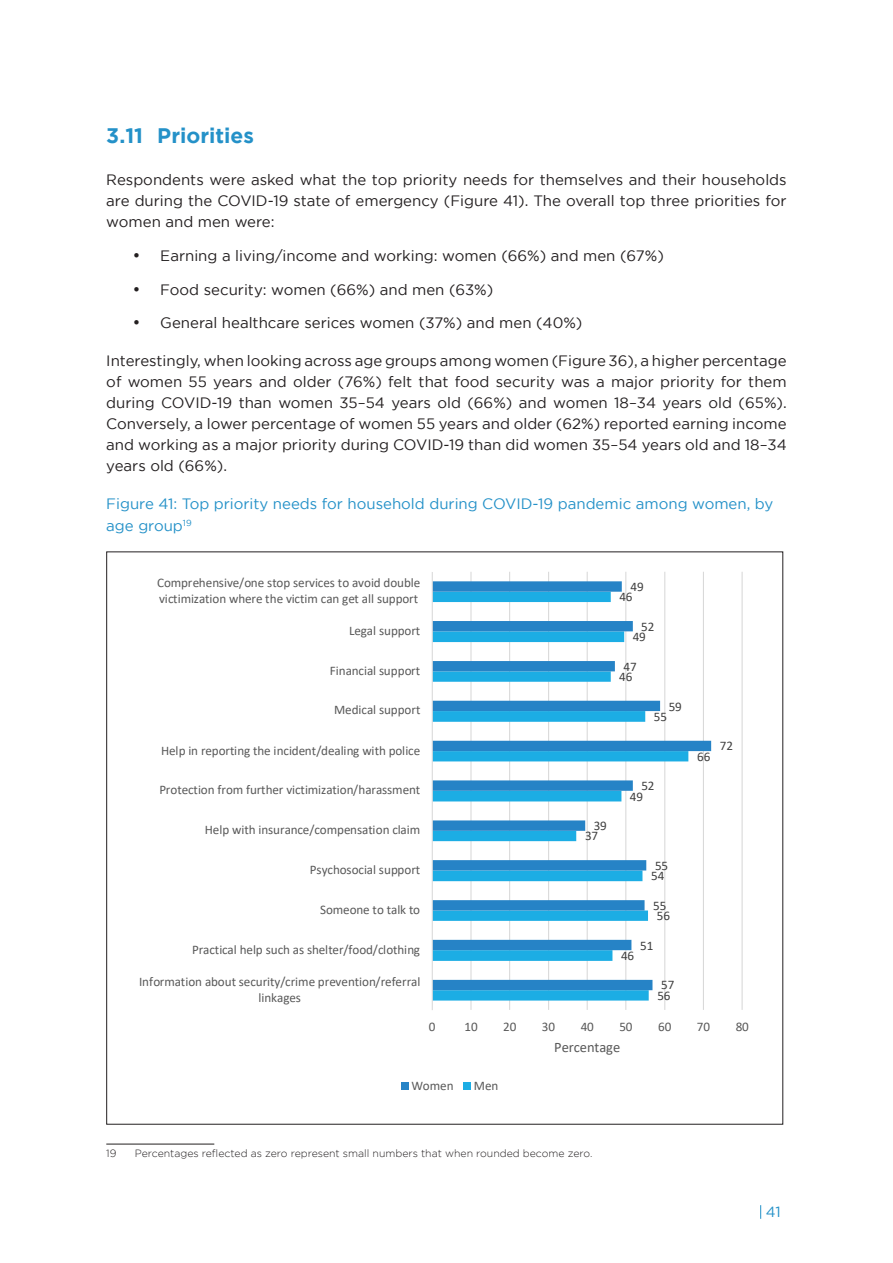
<style>
.page{position:relative;width:893px;height:1263px;background:#fff}
.page>*{position:absolute;margin:0;border:0;box-sizing:border-box;transform-origin:0 0}
.t1{font:700 21px "Gotham";color:#2491c8}
.List_Paragraph{font:15px/21px "Gotham";color:#231f20;text-align:justify}
.Figures{font:15px/21px "Gotham";color:#2491c8}
.t2{font:14.7px "Gotham";color:#2491c8}
.t3{font:14.55px "Calibri";letter-spacing:-.005em;color:#595959}
.t4{font:13.05px/15.9px "Calibri";color:#595959;text-align:center}
.t5{font:13.05px "Calibri";letter-spacing:-.005em;color:#404040}
.Footnotes02{font:300 10.5px "Gotham";color:#231f20}
</style>
<div class="page">
<svg style="left:760px;top:1205px;width:1px;height:14px"></svg>
<hr style="left:470px;top:572px;width:1px;height:438px;background:#d9d9d9">
<hr style="left:509px;top:572px;width:1px;height:438px;background:#d9d9d9">
<hr style="left:548px;top:572px;width:1px;height:438px;background:#d9d9d9">
<hr style="left:587px;top:572px;width:1px;height:438px;background:#d9d9d9">
<hr style="left:625px;top:572px;width:1px;height:438px;background:#d9d9d9">
<hr style="left:664px;top:572px;width:1px;height:438px;background:#d9d9d9">
<hr style="left:703px;top:572px;width:1px;height:438px;background:#d9d9d9">
<hr style="left:742px;top:572px;width:1px;height:438px;background:#d9d9d9">
<svg style="left:433px;top:990px;width:233px;height:10px;fill:#1cade4"></svg>
<svg style="left:433px;top:581px;width:278px;height:409px"></svg>
<hr style="left:432px;top:572px;width:1px;height:438px;background:#d9d9d9">
<div style="left:401px;top:1082px;width:8px;height:8px;background:#2683c6"></div>
<div style="left:464px;top:1082px;width:7px;height:8px;background:#1cade4"></div>
<hr style="left:106px;top:1144px;width:108px;height:1px;background:#231f20">
<h2 class="t1" style="left:106px;top:123px;width:149px">3.11 Priorities</h2>
<p class="List_Paragraph" style="left:106px;top:169px;width:682px">Respondents were asked what the top priority needs for themselves and their households are during the COVID-19 state of emergency (Figure 41). The overall top three priorities for women and men were:</p>
<p class="List_Paragraph" style="left:133px;top:245px;width:532px">• Earning a living/income and working: women (66%) and men (67%)</p>
<p class="List_Paragraph" style="left:133px;top:279px;width:361px">• Food security: women (66%) and men (63%)</p>
<p class="List_Paragraph" style="left:133px;top:312px;width:451px">• General healthcare serices women (37%) and men (40%)</p>
<p class="List_Paragraph" style="left:106px;top:350px;width:682px">Interestingly, when looking across age groups among women (Figure 36), a higher percentage of women 55 years and older (76%) felt that food security was a major priority for them during COVID-19 than women 35–54 years old (66%) and women 18–34 years old (65%).<br>Conversely, a lower percentage of women 55 years and older (62%) reported earning income and working as a major priority during COVID-19 than did women 35–54 years old and 18–34 years old (66%).</p>
<p class="Figures" style="left:106px;top:493px;width:669px">Figure 41: Top priority needs for household during COVID-19 pandemic among women, by age group<sup>19</sup></p>
<p class="t4" style="left:157px;top:574px;width:265px;text-align:left">Comprehensive/one stop services to avoid double victimization where the victim can get all support</p>
<p class="t5" style="left:630px;top:577px;width:15px">49</p>
<p class="t5" style="left:619px;top:588px;width:15px">46</p>
<p class="t4" style="left:349px;top:622px;width:73px">Legal support</p>
<p class="t5" style="left:641px;top:618px;width:15px">52</p>
<p class="t5" style="left:633px;top:628px;width:15px">49</p>
<p class="t4" style="left:330px;top:662px;width:92px">Financial support</p>
<p class="t5" style="left:624px;top:657px;width:15px">47</p>
<p class="t5" style="left:619px;top:668px;width:15px">46</p>
<p class="t4" style="left:334px;top:702px;width:88px">Medical support</p>
<p class="t5" style="left:669px;top:697px;width:15px">59</p>
<p class="t5" style="left:654px;top:708px;width:15px">55</p>
<p class="t4" style="left:161px;top:742px;width:261px">Help in reporting the incident/dealing with police</p>
<p class="t5" style="left:697px;top:747px;width:15px">66</p>
<p class="t5" style="left:720px;top:737px;width:15px">72</p>
<p class="t4" style="left:159px;top:781px;width:262px">Protection from further victimization/harassment</p>
<p class="t5" style="left:641px;top:777px;width:15px">52</p>
<p class="t5" style="left:630px;top:787px;width:15px">49</p>
<p class="t4" style="left:205px;top:821px;width:217px">Help with insurance/compensation claim</p>
<p class="t5" style="left:594px;top:817px;width:15px">39</p>
<p class="t5" style="left:585px;top:827px;width:15px">37</p>
<p class="t4" style="left:310px;top:861px;width:112px">Psychosocial support</p>
<p class="t5" style="left:655px;top:857px;width:15px">55</p>
<p class="t5" style="left:651px;top:867px;width:15px">54</p>
<p class="t4" style="left:320px;top:901px;width:102px">Someone to talk to</p>
<p class="t5" style="left:653px;top:896px;width:15px">55</p>
<p class="t5" style="left:657px;top:907px;width:15px">56</p>
<p class="t4" style="left:192px;top:941px;width:230px">Practical help such as shelter/food/clothing</p>
<p class="t5" style="left:640px;top:936px;width:15px">51</p>
<p class="t5" style="left:621px;top:947px;width:15px">46</p>
<p class="t4" style="left:139px;top:973px;width:283px">Information about security/crime prevention/referral linkages</p>
<p class="t5" style="left:661px;top:976px;width:15px">57</p>
<p class="t5" style="left:657px;top:986px;width:15px">56</p>
<p class="t4" style="left:429px;top:1018px;width:8px">0</p>
<p class="t4" style="left:464px;top:1018px;width:15px">10</p>
<p class="t4" style="left:503px;top:1018px;width:15px">20</p>
<p class="t4" style="left:542px;top:1018px;width:15px">30</p>
<p class="t4" style="left:581px;top:1018px;width:15px">40</p>
<p class="t4" style="left:619px;top:1018px;width:15px">50</p>
<p class="t4" style="left:658px;top:1018px;width:15px">60</p>
<p class="t4" style="left:697px;top:1018px;width:15px">70</p>
<p class="t4" style="left:736px;top:1018px;width:15px">80</p>
<p class="t3" style="left:554px;top:1037px;width:68px">Percentage</p>
<p class="t4" style="left:412px;top:1077px;width:44px">Women</p>
<p class="t4" style="left:474px;top:1077px;width:26px">Men</p>
<p class="Footnotes02" style="left:106px;top:1147px;width:12px">19</p>
<p class="Footnotes02" style="left:135px;top:1147px;width:459px">Percentages reflected as zero represent small numbers that when rounded become zero.</p>
<p class="t2" style="left:766px;top:1203px;width:16px">41</p>
</div>
